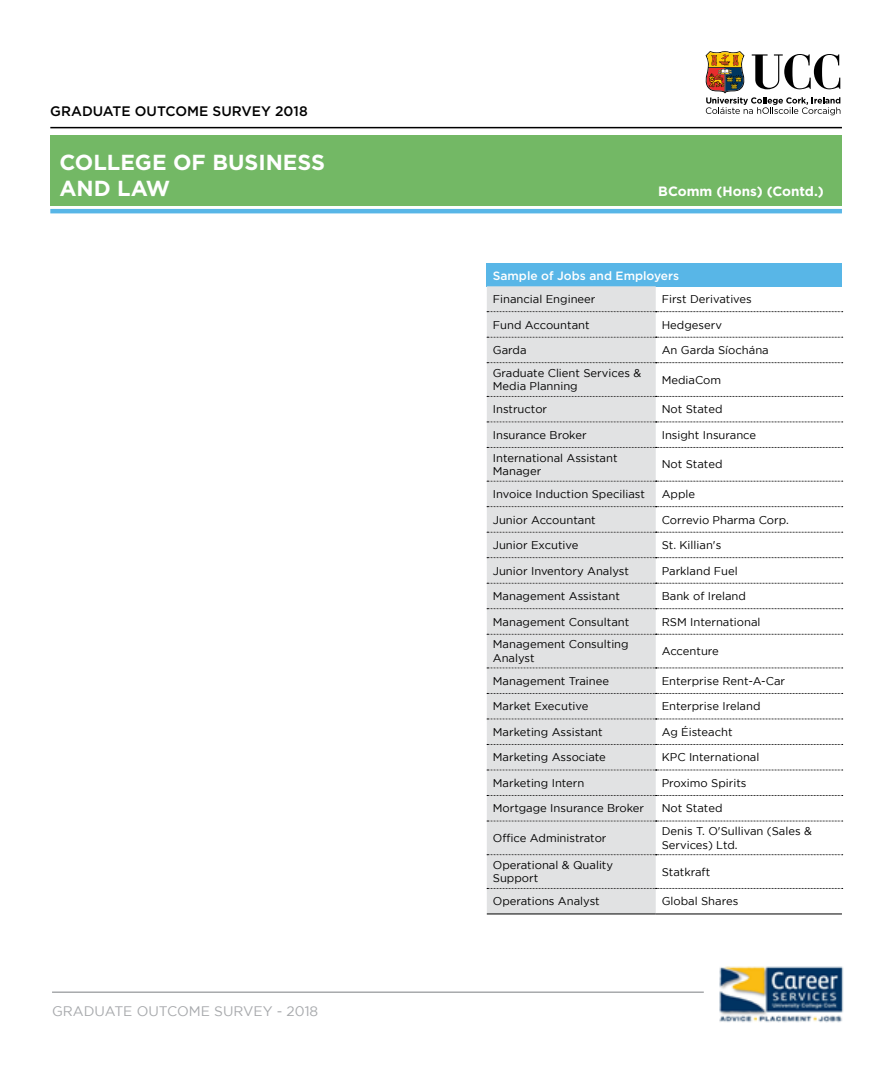
<style>
.page{position:relative;width:893px;height:1066px;background:#fff}
.page>*{position:absolute;margin:0;border:0;box-sizing:border-box;transform-origin:0 0}
.t1{font:700 21.75px/26.1px "Gotham";color:#fff}
.t2{font:13.8px "Gotham";color:#a7a9ac}
.t3{font:500 13.8px "Gotham";color:#000}
.t4{font:700 13.5px "Gotham";color:#fff}
.t5{font:500 12px "Gotham";color:#fff}
.t6{font:11.25px/13.5px "Gotham";color:#000}
</style>
<div class="page">
<div style="left:50px;top:135px;width:792px;height:71px;background:#73b865"></div>
<hr style="left:50px;top:127px;width:792px;height:1px;background:#000">
<hr style="left:50px;top:209px;width:792px;height:4px;background:#58b6e7">
<svg style="left:705px;top:51px;width:135px;height:64px"></svg>
<img style="left:719px;top:966px;width:125px;height:57px">
<hr style="left:52px;top:991px;width:652px;height:2px;background:#a7a9ac">
<div style="left:487px;top:263px;width:355px;height:23px;background:#58b6e7"></div>
<div style="left:487px;top:286px;width:169px;height:628px;background:#e1e2e3"></div>
<svg style="left:487px;top:311px;width:356px;height:1px"></svg>
<svg style="left:487px;top:337px;width:356px;height:1px"></svg>
<svg style="left:487px;top:362px;width:356px;height:1px"></svg>
<svg style="left:487px;top:396px;width:356px;height:1px"></svg>
<svg style="left:487px;top:422px;width:356px;height:1px"></svg>
<svg style="left:487px;top:447px;width:356px;height:1px"></svg>
<svg style="left:487px;top:481px;width:356px;height:1px"></svg>
<svg style="left:487px;top:506px;width:356px;height:1px"></svg>
<svg style="left:487px;top:532px;width:356px;height:1px"></svg>
<svg style="left:487px;top:557px;width:356px;height:1px"></svg>
<svg style="left:487px;top:583px;width:356px;height:1px"></svg>
<svg style="left:487px;top:608px;width:356px;height:1px"></svg>
<svg style="left:487px;top:634px;width:356px;height:1px"></svg>
<svg style="left:487px;top:668px;width:356px;height:1px"></svg>
<svg style="left:487px;top:693px;width:356px;height:1px"></svg>
<svg style="left:487px;top:719px;width:356px;height:1px"></svg>
<svg style="left:487px;top:744px;width:356px;height:1px"></svg>
<svg style="left:487px;top:770px;width:356px;height:1px"></svg>
<svg style="left:487px;top:795px;width:356px;height:1px"></svg>
<svg style="left:487px;top:821px;width:356px;height:1px"></svg>
<svg style="left:487px;top:854px;width:356px;height:1px"></svg>
<svg style="left:487px;top:888px;width:356px;height:1px"></svg>
<hr style="left:487px;top:914px;width:169px;height:1px;background:#000">
<hr style="left:656px;top:914px;width:186px;height:1px;background:#000">
<p class="t3" style="left:50px;top:104px;width:259px">GRADUATE OUTCOME SURVEY 2018</p>
<p class="t1" style="left:59px;top:149px;width:267px">COLLEGE OF BUSINESS<br>AND LAW</p>
<p class="t2" style="left:52px;top:1004px;width:268px">GRADUATE OUTCOME SURVEY - 2018</p>
<p class="t4" style="left:658px;top:183px;width:167px">BComm (Hons) (Contd.)</p>
<p class="t5" style="left:493px;top:269px;width:188px">Sample of Jobs and Employers</p>
<p class="t6" style="left:493px;top:292px;width:104px">Financial Engineer</p>
<p class="t6" style="left:662px;top:292px;width:92px">First Derivatives</p>
<p class="t6" style="left:493px;top:318px;width:98px">Fund Accountant</p>
<p class="t6" style="left:662px;top:318px;width:62px">Hedgeserv</p>
<p class="t6" style="left:493px;top:343px;width:35px">Garda</p>
<p class="t6" style="left:662px;top:343px;width:109px">An Garda Síochána</p>
<p class="t6" style="left:493px;top:366px;width:150px">Graduate Client Services &amp;<br>Media Planning</p>
<p class="t6" style="left:662px;top:373px;width:61px">MediaCom</p>
<p class="t6" style="left:493px;top:402px;width:56px">Instructor</p>
<p class="t6" style="left:662px;top:402px;width:62px">Not Stated</p>
<p class="t6" style="left:493px;top:428px;width:95px">Insurance Broker</p>
<p class="t6" style="left:662px;top:428px;width:96px">Insight Insurance</p>
<p class="t6" style="left:493px;top:451px;width:126px">International Assistant<br>Manager</p>
<p class="t6" style="left:662px;top:457px;width:62px">Not Stated</p>
<p class="t6" style="left:493px;top:487px;width:154px">Invoice Induction Speciliast</p>
<p class="t6" style="left:662px;top:487px;width:35px">Apple</p>
<p class="t6" style="left:493px;top:513px;width:105px">Junior Accountant</p>
<p class="t6" style="left:662px;top:513px;width:129px">Correvio Pharma Corp.</p>
<p class="t6" style="left:493px;top:538px;width:87px">Junior Excutive</p>
<p class="t6" style="left:662px;top:538px;width:61px">St. Killian's</p>
<p class="t6" style="left:493px;top:564px;width:138px">Junior Inventory Analyst</p>
<p class="t6" style="left:662px;top:564px;width:78px">Parkland Fuel</p>
<p class="t6" style="left:493px;top:589px;width:129px">Management Assistant</p>
<p class="t6" style="left:662px;top:589px;width:86px">Bank of Ireland</p>
<p class="t6" style="left:493px;top:615px;width:138px">Management Consultant</p>
<p class="t6" style="left:662px;top:615px;width:100px">RSM International</p>
<p class="t6" style="left:493px;top:638px;width:137px">Management Consulting<br>Analyst</p>
<p class="t6" style="left:662px;top:644px;width:59px">Accenture</p>
<p class="t6" style="left:493px;top:674px;width:118px">Management Trainee</p>
<p class="t6" style="left:662px;top:674px;width:125px">Enterprise Rent-A-Car</p>
<p class="t6" style="left:493px;top:699px;width:97px">Market Executive</p>
<p class="t6" style="left:662px;top:699px;width:100px">Enterprise Ireland</p>
<p class="t6" style="left:493px;top:725px;width:111px">Marketing Assistant</p>
<p class="t6" style="left:662px;top:725px;width:72px">Ag Éisteacht</p>
<p class="t6" style="left:493px;top:750px;width:115px">Marketing Associate</p>
<p class="t6" style="left:662px;top:750px;width:99px">KPC International</p>
<p class="t6" style="left:493px;top:776px;width:93px">Marketing Intern</p>
<p class="t6" style="left:662px;top:776px;width:86px">Proximo Spirits</p>
<p class="t6" style="left:493px;top:801px;width:153px">Mortgage Insurance Broker</p>
<p class="t6" style="left:662px;top:801px;width:62px">Not Stated</p>
<p class="t6" style="left:493px;top:831px;width:115px">Office Administrator</p>
<p class="t6" style="left:662px;top:824px;width:152px">Denis T. O'Sullivan (Sales &amp;<br>Services) Ltd.</p>
<p class="t6" style="left:493px;top:858px;width:122px">Operational &amp; Quality<br>Support</p>
<p class="t6" style="left:662px;top:865px;width:50px">Statkraft</p>
<p class="t6" style="left:493px;top:894px;width:108px">Operations Analyst</p>
<p class="t6" style="left:662px;top:894px;width:78px">Global Shares</p>
</div>
